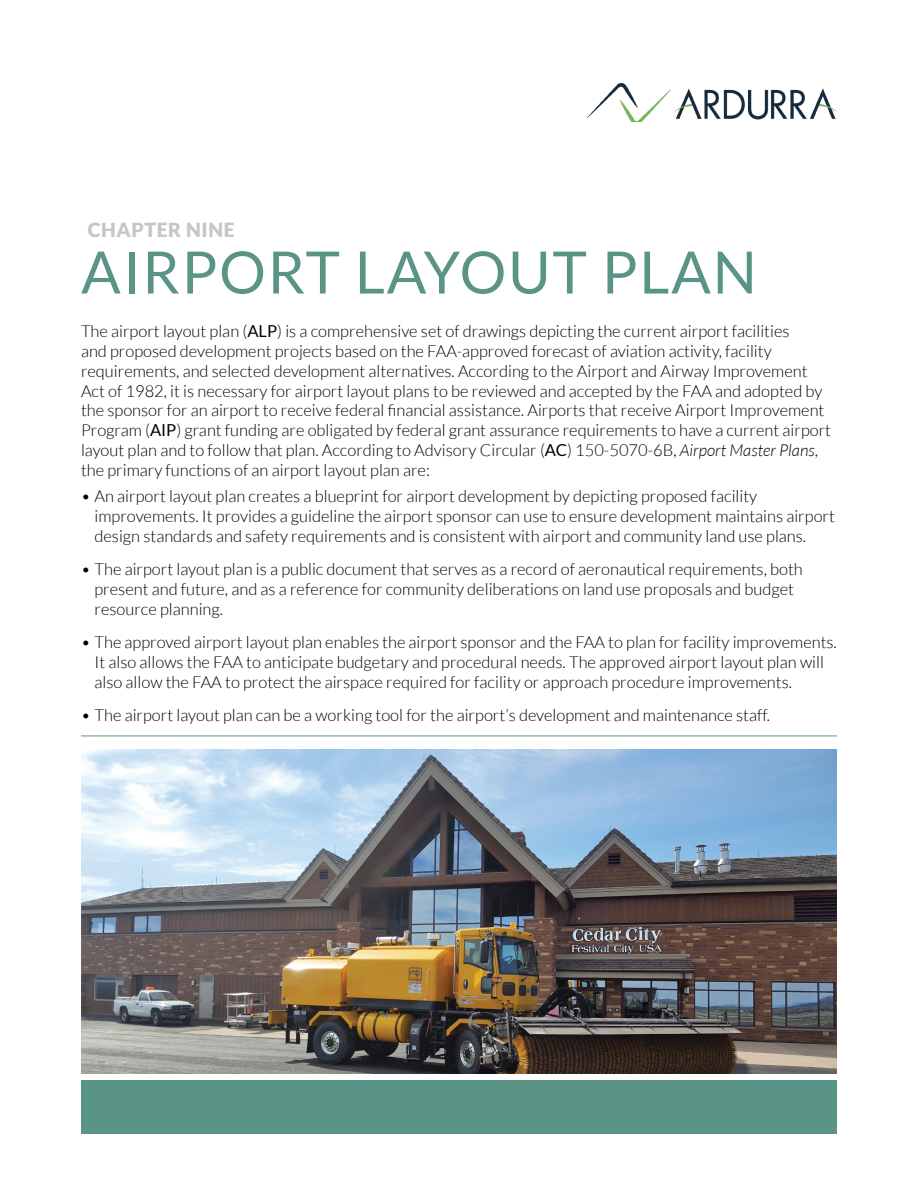
<style>
.page{position:relative;width:918px;height:1188px;background:#fff}
.page>*{position:absolute;margin:0;border:0;box-sizing:border-box;transform-origin:0 0}
.t1{font:58.5px "Lato";letter-spacing:.03em;color:#5a9487}
.t2{font:900 19.5px "Lato";letter-spacing:.03em;color:#c6c6c6}
.t3{font:300 16.5px/19.8px "Lato";color:#000}
.s1{font-weight:400}
.s2{font-style:italic}
</style>
<div class="page">
<div style="left:81px;top:1080px;width:756px;height:54px;background:#5a9487"></div>
<hr style="left:81px;top:736px;width:756px;height:1px;background:#5a9487">
<img style="left:587px;top:83px;width:250px;height:39px">
<img style="left:81px;top:749px;width:756px;height:324px">
<p class="t2" style="left:88px;top:219px;width:148px">CHAPTER NINE</p>
<h1 class="t1" style="left:81px;top:240px;width:677px">AIRPORT LAYOUT PLAN</h1>
<p class="t3" style="left:81px;top:322px;width:752px">The airport layout plan (<span class="s1">ALP</span>) is a comprehensive set of drawings depicting the current airport facilities<br>and proposed development projects based on the FAA-approved forecast of aviation activity, facility requirements, and selected development alternatives. According to the Airport and Airway Improvement Act of 1982, it is necessary for airport layout plans to be reviewed and accepted by the FAA and adopted by the sponsor for an airport to receive federal financial assistance. Airports that receive Airport Improvement Program (<span class="s1">AIP</span>) grant funding are obligated by federal grant assurance requirements to have a current airport layout plan and to follow that plan. According to Advisory Circular (<span class="s1">AC</span>) 150-5070-6B, <span class="s2">Airport Master Plans</span>, the primary functions of an airport layout plan are:</p>
<p class="t3" style="left:94px;top:487px;width:742px;text-indent:-14px">• An airport layout plan creates a blueprint for airport development by depicting proposed facility improvements. It provides a guideline the airport sponsor can use to ensure development maintains airport design standards and safety requirements and is consistent with airport and community land use plans.</p>
<p class="t3" style="left:94px;top:560px;width:710px;text-indent:-14px">• The airport layout plan is a public document that serves as a record of aeronautical requirements, both present and future, and as a reference for community deliberations on land use proposals and budget resource planning.</p>
<p class="t3" style="left:94px;top:632px;width:744px;text-indent:-14px">• The approved airport layout plan enables the airport sponsor and the FAA to plan for facility improvements.<br>It also allows the FAA to anticipate budgetary and procedural needs. The approved airport layout plan will also allow the FAA to protect the airspace required for facility or approach procedure improvements.</p>
<p class="t3" style="left:81px;top:705px;width:690px">• The airport layout plan can be a working tool for the airport’s development and maintenance staff.</p>
</div>
